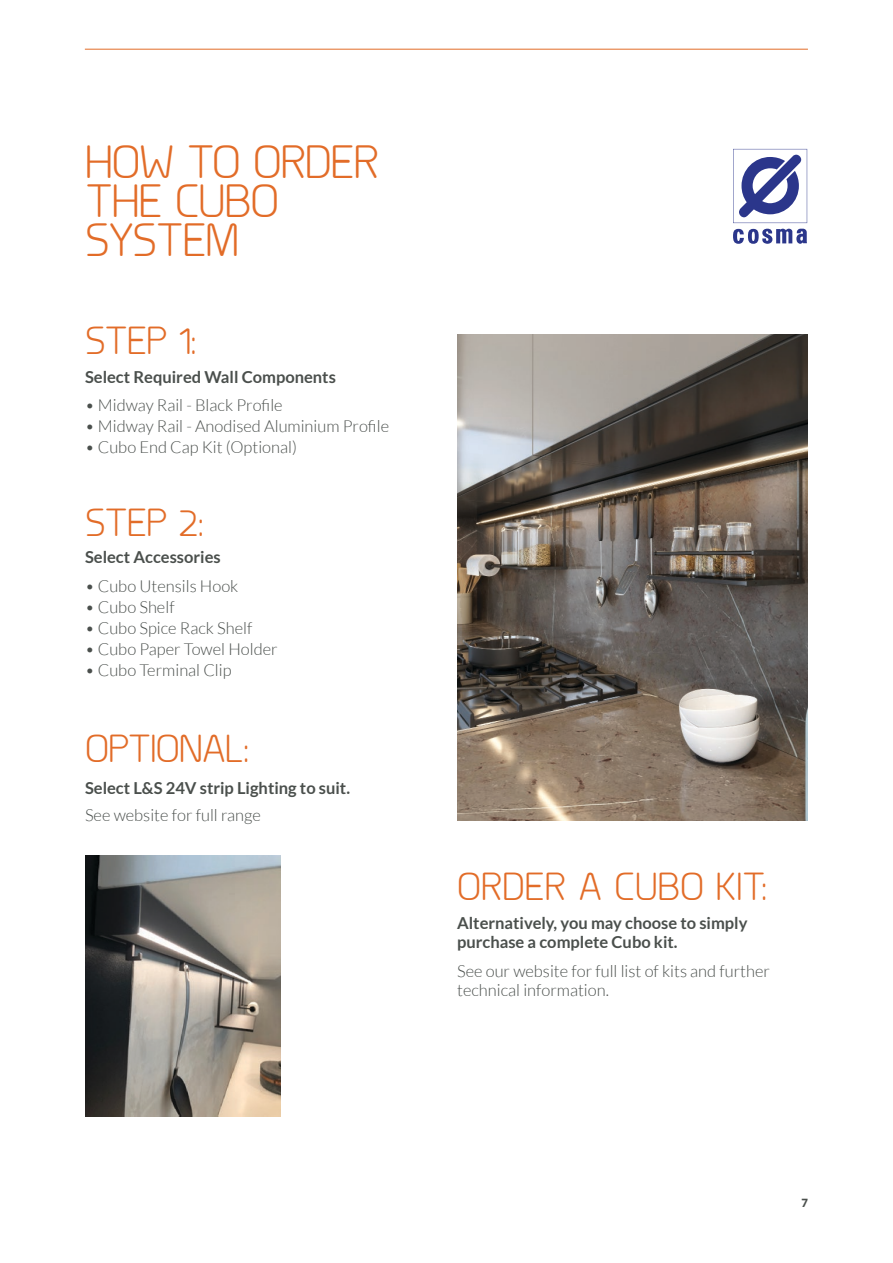
<style>
.page{position:relative;width:893px;height:1263px;background:#fff}
.page>*{position:absolute;margin:0;border:0;box-sizing:border-box;transform-origin:0 0}
.H2___9pt{font:46.5px/39px "Planer";letter-spacing:-.025em;color:#e26c28}
.H2___9pt-2{font:39px "Planer";letter-spacing:-.02em;color:#e26c28}
.Page_Body_Text_-_Whi{font:300 16.5px/19.5px "Lato";color:#4a4f4c}
.Page_Body_Text_-_Whi-2{font:700 16.5px/19.5px "Lato";color:#4a4f4c}
.t1{font:900 11.25px "Lato";color:#4a4f4c}
</style>
<div class="page">
<img style="left:457px;top:335px;width:351px;height:486px">
<hr style="left:85px;top:49px;width:723px;height:1px;background:#e26c28">
<img style="left:85px;top:855px;width:196px;height:261px">
<svg style="left:733px;top:149px;width:74px;height:74px"></svg>
<svg style="left:733px;top:229px;width:74px;height:15px"></svg>
<p class="H2___9pt" style="left:85px;top:142px;width:296px">HOW TO ORDER<br>THE CUBO<br>SYSTEM</p>
<p class="H2___9pt-2" style="left:85px;top:318px;width:113px">STEP 1:</p>
<p class="Page_Body_Text_-_Whi-2" style="left:85px;top:367px;width:252px">Select Required Wall Components</p>
<p class="Page_Body_Text_-_Whi" style="left:85px;top:395px;width:199px">• Midway Rail - Black Profile</p>
<p class="Page_Body_Text_-_Whi" style="left:85px;top:416px;width:306px">• Midway Rail - Anodised Aluminium Profile</p>
<p class="Page_Body_Text_-_Whi" style="left:85px;top:437px;width:213px">• Cubo End Cap Kit (Optional)</p>
<p class="H2___9pt-2" style="left:85px;top:499px;width:120px">STEP 2:</p>
<p class="Page_Body_Text_-_Whi-2" style="left:85px;top:547px;width:137px">Select Accessories</p>
<p class="Page_Body_Text_-_Whi" style="left:85px;top:576px;width:155px">• Cubo Utensils Hook</p>
<p class="Page_Body_Text_-_Whi" style="left:85px;top:597px;width:91px">• Cubo Shelf</p>
<p class="Page_Body_Text_-_Whi" style="left:85px;top:618px;width:169px">• Cubo Spice Rack Shelf</p>
<p class="Page_Body_Text_-_Whi" style="left:85px;top:639px;width:194px">• Cubo Paper Towel Holder</p>
<p class="Page_Body_Text_-_Whi" style="left:85px;top:660px;width:148px">• Cubo Terminal Clip</p>
<p class="H2___9pt-2" style="left:85px;top:725px;width:166px">OPTIONAL:</p>
<p class="Page_Body_Text_-_Whi-2" style="left:85px;top:778px;width:267px">Select L&amp;S 24V strip Lighting to suit.</p>
<p class="Page_Body_Text_-_Whi" style="left:85px;top:805px;width:177px">See website for full range</p>
<p class="H2___9pt-2" style="left:457px;top:863px;width:312px">ORDER A CUBO KIT:</p>
<p class="Page_Body_Text_-_Whi-2" style="left:457px;top:913px;width:292px">Alternatively, you may choose to simply purchase a complete Cubo kit.</p>
<p class="Page_Body_Text_-_Whi" style="left:457px;top:961px;width:314px">See our website for full list of kits and further technical information.</p>
<p class="t1" style="left:801px;top:1197px;width:8px">7</p>
</div>
